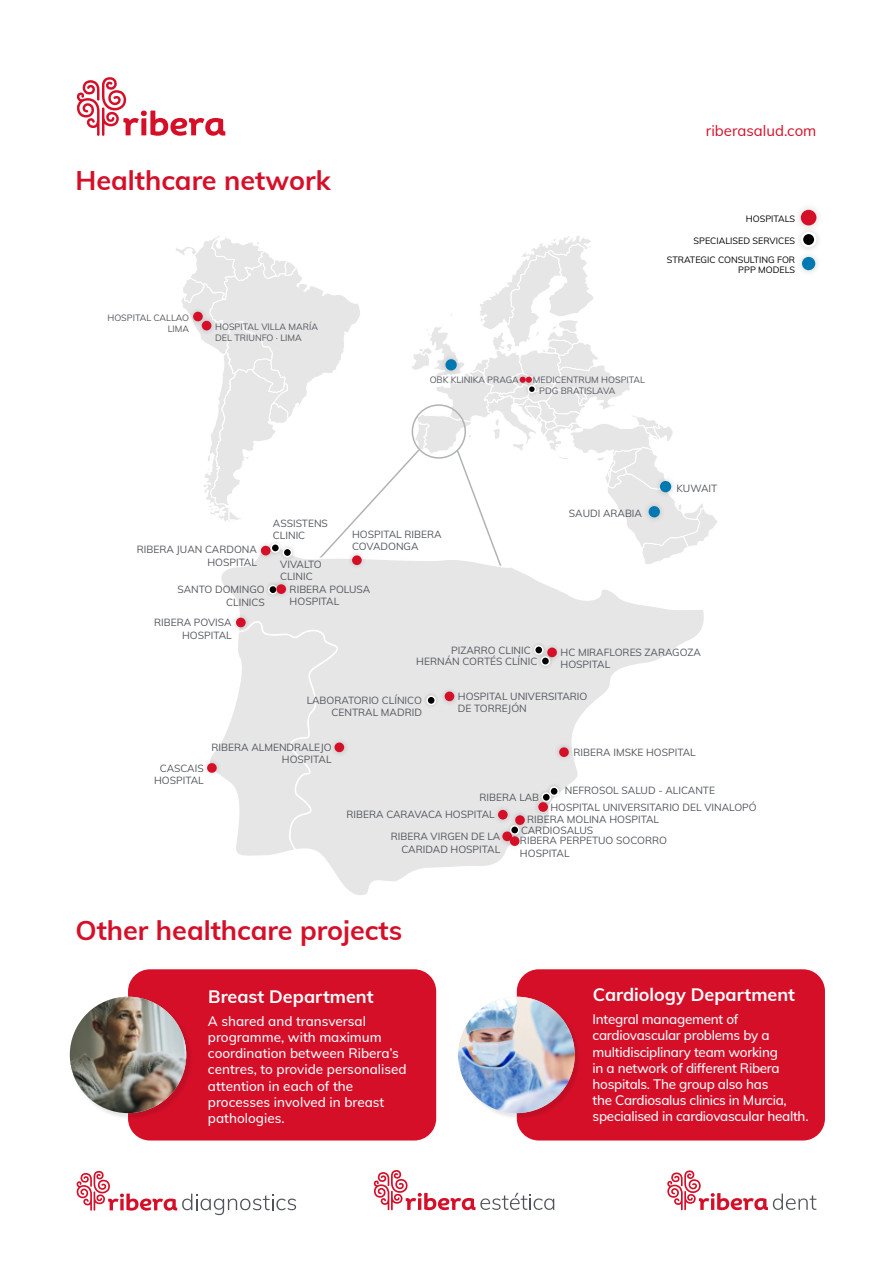
<style>
.page{position:relative;width:893px;height:1263px;background:#fff}
.page>*{position:absolute;margin:0;border:0;box-sizing:border-box;transform-origin:0 0}
.t1{font:700 27px "Mulish";color:#d60f29}
.t2{font:700 18px "Mulish";color:#fff}
.t3{font:15px "Mulish";color:#d60f29}
.t4{font:500 13.5px/16.2px "Mulish";letter-spacing:-.02em;color:#fff}
.t5{font:500 13.5px/16.2px "Mulish";color:#fff}
.t6{font:10.2px/12.3px "Mulish";color:#53575d}
.t7{font:9px/10.8px "Mulish";color:#53575d}
.t8{font:9px/18.6px "Mulish";color:#000;text-align:right}
.t9{font:9px/10.8px "Mulish";color:#54585e;text-align:right}
</style>
<div class="page">
<div style="left:128px;top:969px;width:308px;height:171px;background:#d60f29;border-radius:22px"></div>
<div style="left:517px;top:969px;width:308px;height:171px;background:#d60f29;border-radius:22px"></div>
<svg style="left:77px;top:77px;width:148px;height:59px"></svg>
<div style="left:792px;top:201px;width:33px;height:33px;background:#000;opacity:.2"></div>
<div style="left:801px;top:210px;width:15px;height:15px;background:#d60f29;border-radius:50%"></div>
<div style="left:794px;top:225px;width:29px;height:28px;background:#f9f9f9"></div>
<div style="left:802px;top:233px;width:13px;height:13px;background:#000;border-radius:50%"></div>
<div style="left:801px;top:232px;width:15px;height:15px;border:2px solid #fff;border-radius:50%"></div>
<div style="left:796px;top:251px;width:26px;height:25px;background:#000;opacity:.2"></div>
<div style="left:802px;top:257px;width:13px;height:13px;background:#0079b2;border-radius:50%"></div>
<svg style="left:374px;top:1170px;width:180px;height:40px"></svg>
<svg style="left:667px;top:1170px;width:149px;height:40px"></svg>
<svg style="left:77px;top:1171px;width:219px;height:44px"></svg>
<div style="left:70px;top:997px;width:123px;height:123px;background:#000;opacity:.1"></div>
<img style="left:70px;top:997px;width:116px;height:116px;border-radius:58px">
<div style="left:459px;top:997px;width:122px;height:123px;background:#000;opacity:.1"></div>
<img style="left:458px;top:997px;width:117px;height:116px;border-radius:58px">
<svg style="left:326px;top:859px;width:175px;height:36px"></svg>
<svg style="left:176px;top:236px;width:542px;height:623px"></svg>
<h1 class="t1" style="left:75px;top:160px;width:257px">Healthcare network</h1>
<p class="t9" style="left:107px;top:312px;width:83px">HOSPITAL CALLAO<br>LIMA</p>
<p class="t7" style="left:215px;top:321px;width:104px">HOSPITAL VILLA MARÍA<br>DEL TRIUNFO · LIMA</p>
<h3 class="t3" style="left:706px;top:120px;width:112px">riberasalud.com</h3>
<p class="t8" style="left:746px;top:209px;width:51px">HOSPITALS</p>
<p class="t8" style="left:667px;top:231px;width:130px">SPECIALISED SERVICES<br>STRATEGIC CONSULTING FOR</p>
<p class="t8" style="left:738px;top:260px;width:58px">PPP MODELS</p>
<p class="t7" style="left:430px;top:374px;width:91px">OBK KLINIKA PRAGA</p>
<p class="t7" style="left:533px;top:374px;width:114px">MEDICENTRUM HOSPITAL</p>
<p class="t7" style="left:539px;top:385px;width:78px">PDG BRATISLAVA</p>
<p class="t6" style="left:137px;top:543px;width:122px;text-align:right">RIBERA JUAN CARDONA<br>HOSPITAL</p>
<p class="t6" style="left:273px;top:517px;width:57px">ASSISTENS<br>CLINIC</p>
<p class="t6" style="left:280px;top:557px;width:43px">VIVALTO<br>CLINIC</p>
<p class="t6" style="left:352px;top:528px;width:91px">HOSPITAL RIBERA<br>COVADONGA</p>
<p class="t6" style="left:177px;top:583px;width:89px;text-align:right">SANTO DOMINGO<br>CLINICS</p>
<p class="t6" style="left:290px;top:582px;width:82px">RIBERA POLUSA<br>HOSPITAL</p>
<p class="t6" style="left:154px;top:616px;width:79px;text-align:right">RIBERA POVISA<br>HOSPITAL</p>
<p class="t6" style="left:569px;top:507px;width:75px">SAUDI ARABIA</p>
<p class="t6" style="left:676px;top:481px;width:42px">KUWAIT</p>
<p class="t6" style="left:451px;top:644px;width:81px">PIZARRO CLINIC</p>
<p class="t6" style="left:416px;top:655px;width:123px">HERNÁN CORTÉS CLÍNIC</p>
<p class="t6" style="left:561px;top:645px;width:142px">HC MIRAFLORES ZARAGOZA<br>HOSPITAL</p>
<p class="t6" style="left:307px;top:694px;width:117px;text-align:right">LABORATORIO CLÍNICO<br>CENTRAL MADRID</p>
<p class="t6" style="left:458px;top:689px;width:131px">HOSPITAL UNIVERSITARIO<br>DE TORREJÓN</p>
<p class="t6" style="left:154px;top:761px;width:51px;text-align:center">CASCAIS<br>HOSPITAL</p>
<p class="t6" style="left:212px;top:741px;width:122px;text-align:right">RIBERA ALMENDRALEJO<br>HOSPITAL</p>
<p class="t6" style="left:574px;top:745px;width:124px">RIBERA IMSKE HOSPITAL</p>
<p class="t6" style="left:565px;top:784px;width:152px">NEFROSOL SALUD - ALICANTE</p>
<p class="t6" style="left:480px;top:791px;width:61px">RIBERA LAB</p>
<p class="t6" style="left:521px;top:824px;width:74px">CARDIOSALUS</p>
<p class="t6" style="left:550px;top:801px;width:208px">HOSPITAL UNIVERSITARIO DEL VINALOPÓ</p>
<p class="t6" style="left:347px;top:808px;width:150px">RIBERA CARAVACA HOSPITAL</p>
<p class="t6" style="left:527px;top:812px;width:133px">RIBERA MOLINA HOSPITAL</p>
<p class="t6" style="left:391px;top:830px;width:111px;text-align:right">RIBERA VIRGEN DE LA<br>CARIDAD HOSPITAL</p>
<p class="t6" style="left:520px;top:834px;width:149px">RIBERA PERPETUO SOCORRO<br>HOSPITAL</p>
<h1 class="t1" style="left:75px;top:910px;width:328px">Other healthcare projects</h1>
<h2 class="t2" style="left:208px;top:983px;width:167px">Breast Department</h2>
<h2 class="t2" style="left:593px;top:982px;width:204px">Cardiology Department</h2>
<h3 class="t5" style="left:208px;top:1012px;width:200px">A shared and transversal programme, with maximum coordination between Ribera’s centres, to provide personalised attention in each of the processes involved in breast pathologies.</h3>
<h3 class="t4" style="left:593px;top:1010px;width:217px">Integral management of cardiovascular problems by a multidisciplinary team working<br>in a network of different Ribera hospitals. The group also has<br>the Cardiosalus clinics in Murcia, specialised in cardiovascular health.</h3>
</div>
